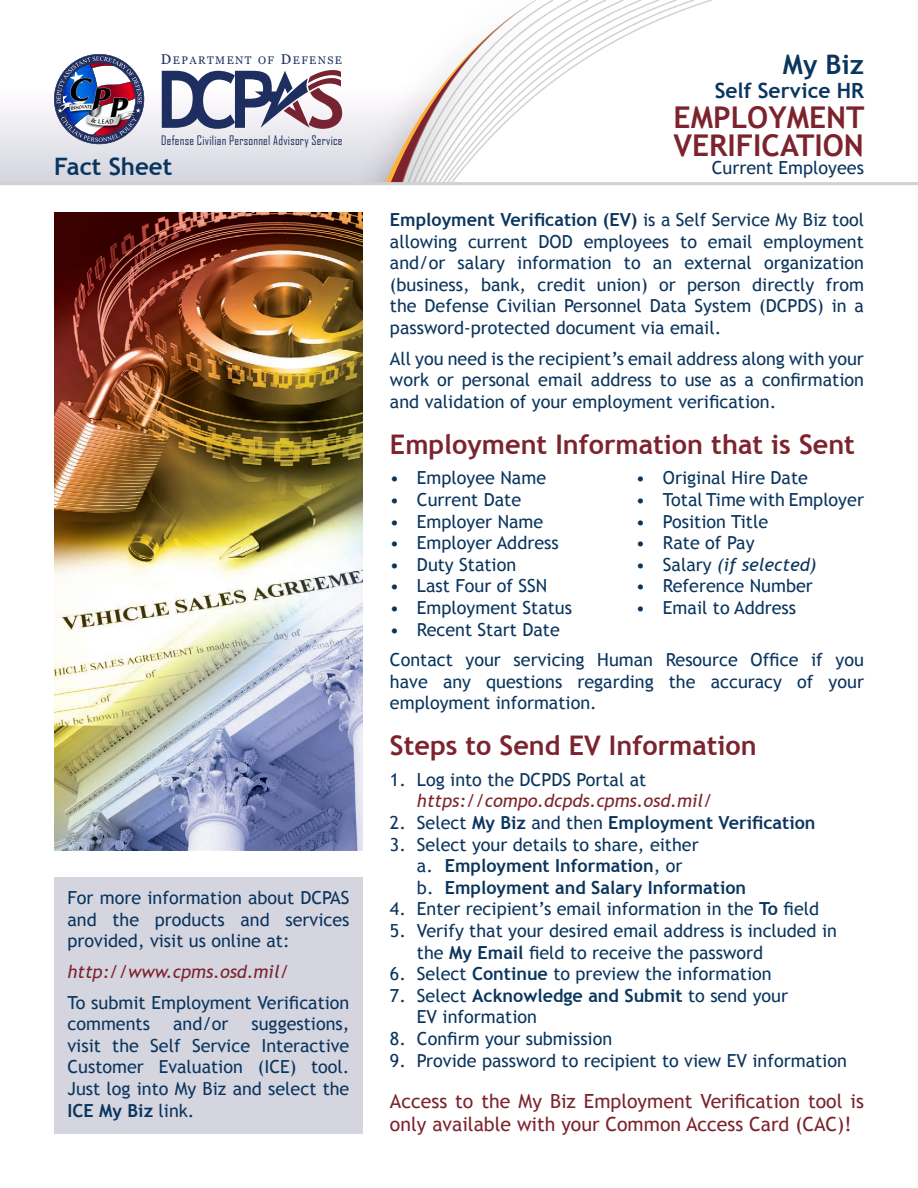
<style>
.page{position:relative;width:918px;height:1188px;background:#fff}
.page>*{position:absolute;margin:0;border:0;box-sizing:border-box;transform-origin:0 0}
.t1{font:700 30px/28.5px "Trebuchet MS";color:#7c232e}
.t2{font:700 27px "Trebuchet MS";color:#7c232e}
.t3{font:700 27px "Trebuchet MS";color:#0a355e}
.t4{font:700 24px "Trebuchet MS";color:#0a355e}
.t5{font:700 21px "Trebuchet MS";color:#0a355e}
.t6{font:19.5px/23.4px "Trebuchet MS";color:#7c232e}
.t7{font:18px/21.6px "Trebuchet MS";color:#0a355e;text-align:justify}
.t8{font:700 18px "Trebuchet MS";color:#0a355e}
.t9{font:italic 18px/21.6px "Trebuchet MS";color:#7c232e}
.t10{font:italic 18px "Trebuchet MS";color:#0a355e}
.t11{font:12.6px "Agency FB";letter-spacing:.02em;color:#1f2e60}
.t12{font:10.95px "Georgia";letter-spacing:.13em;color:#1f2e60}
.s1{font-size:14.1px}
.s2{font-weight:700}
.s3{font-style:normal}
.s4{font-style:normal;color:#0a355e}
.s5{font-weight:400}
</style>
<div class="page">
<svg style="left:1px;top:70px;width:251px;height:112px"></svg>
<svg style="left:0;top:109px;width:1px;height:73px"></svg>
<svg style="left:252px;top:0;width:460px;height:182px"></svg>
<svg style="left:162px;top:68px;width:180px;height:61px"></svg>
<svg style="left:54px;top:54px;width:90px;height:90px"></svg>
<hr style="left:0;top:182px;width:918px;height:3px;background:#d1d2d4">
<img style="left:54px;top:213px;width:309px;height:637px">
<div style="left:54px;top:878px;width:309px;height:256px;background:#d5d5e0"></div>
<p class="t12" style="left:161px;top:53px;width:183px"><span class="s1">D</span>EPARTMENT OF <span class="s1">D</span>EFENSE</p>
<p class="t11" style="left:161px;top:132px;width:183px">Defense Civilian Personnel Advisory Service</p>
<p class="t4" style="left:54px;top:151px;width:120px">Fact Sheet</p>
<p class="t7" style="left:68px;top:887px;width:283px">For more information about DCPAS and the products and services provided, visit us online at:</p>
<p class="t9" style="left:68px;top:961px;width:223px">http://www.cpms.osd.mil/</p>
<p class="t7" style="left:68px;top:992px;width:283px">To submit Employment Verification comments</p>
<p class="t7" style="left:173px;top:1013px;width:57px">and/or</p>
<p class="t7" style="left:68px;top:1013px;width:283px;text-indent:184px">suggestions, visit the Self Service Interactive Customer Evaluation (ICE) tool.<br>Just log into My Biz and select the <span class="s2">ICE My Biz</span> link.</p>
<p class="t3" style="left:783px;top:47px;width:83px">My Biz</p>
<p class="t5" style="left:715px;top:77px;width:151px">Self Service HR</p>
<p class="t1" style="left:673px;top:103px;width:193px">EMPLOYMENT<br>VERIFICATION</p>
<p class="t7" style="left:712px;top:157px;width:154px">Current Employees</p>
<p class="t7" style="left:390px;top:209px;width:476px"><span class="s2">Employment Verification (EV)</span> is a Self Service My Biz tool allowing current DOD employees to email employment and/or salary information to an external organization (business, bank, credit union) or person directly from the Defense Civilian Personnel Data System (DCPDS) in a password-protected document via email.</p>
<p class="t7" style="left:390px;top:348px;width:475px">All you need is the recipient’s email address along with your work or personal email address to use as a confirmation and validation of your employment verification.</p>
<p class="t2" style="left:390px;top:427px;width:466px">Employment Information that is Sent</p>
<p class="t7" style="left:390px;top:467px;width:158px">• Employee Name</p>
<p class="t7" style="left:390px;top:489px;width:133px">• Current Date</p>
<p class="t7" style="left:390px;top:511px;width:155px">• Employer Name</p>
<p class="t7" style="left:390px;top:532px;width:170px">• Employer Address</p>
<p class="t7" style="left:390px;top:554px;width:128px">• Duty Station</p>
<p class="t7" style="left:390px;top:575px;width:159px">• Last Four of SSN</p>
<p class="t7" style="left:390px;top:597px;width:184px">• Employment Status</p>
<p class="t7" style="left:390px;top:619px;width:171px">• Recent Start Date</p>
<p class="t7" style="left:636px;top:467px;width:173px">• Original Hire Date</p>
<p class="t7" style="left:636px;top:489px;width:230px">• Total Time with Employer</p>
<p class="t7" style="left:636px;top:511px;width:134px">• Position Title</p>
<p class="t7" style="left:636px;top:532px;width:120px">• Rate of Pay</p>
<p class="t10" style="left:636px;top:554px;width:182px"><span class="s3">• Salary</span> (if selected)</p>
<p class="t7" style="left:636px;top:575px;width:178px">• Reference Number</p>
<p class="t7" style="left:636px;top:597px;width:162px">• Email to Address</p>
<p class="t7" style="left:390px;top:649px;width:476px">Contact your servicing Human Resource Office if you have any questions regarding the accuracy of your employment information.</p>
<p class="t2" style="left:390px;top:729px;width:368px">Steps to Send EV Information</p>
<p class="t9" style="left:417px;top:769px;width:297px;text-indent:-27px"><span class="s4">1. Log into the DCPDS Portal at </span>https://compo.dcpds.cpms.osd.mil/</p>
<p class="t8" style="left:390px;top:811px;width:427px"><span class="s5">2. Select</span> My Biz <span class="s5">and then</span> Employment Verification</p>
<p class="t7" style="left:390px;top:834px;width:310px">3. Select your details to share, either</p>
<p class="t8" style="left:417px;top:855px;width:267px"><span class="s5">a.</span> Employment Information<span class="s5">, or</span></p>
<p class="t8" style="left:417px;top:876px;width:331px"><span class="s5">b.</span> Employment and Salary Information</p>
<p class="t7" style="left:390px;top:899px;width:431px">4. Enter recipient’s email information in the <span class="s2">To</span> field</p>
<p class="t7" style="left:417px;top:920px;width:422px;text-indent:-27px">5. Verify that your desired email address is included in the <span class="s2">My Email</span> field to receive the password</p>
<p class="t7" style="left:390px;top:963px;width:383px">6. Select <span class="s2">Continue</span> to preview the information</p>
<p class="t7" style="left:417px;top:985px;width:373px;text-indent:-27px">7. Select <span class="s2">Acknowledge and Submit</span> to send your<br>EV information</p>
<p class="t7" style="left:390px;top:1028px;width:224px">8. Confirm your submission</p>
<p class="t7" style="left:390px;top:1050px;width:458px">9. Provide password to recipient to view EV information</p>
<p class="t6" style="left:390px;top:1090px;width:475px">Access to the My Biz Employment Verification tool is only available with your Common Access Card (CAC)!</p>
</div>
